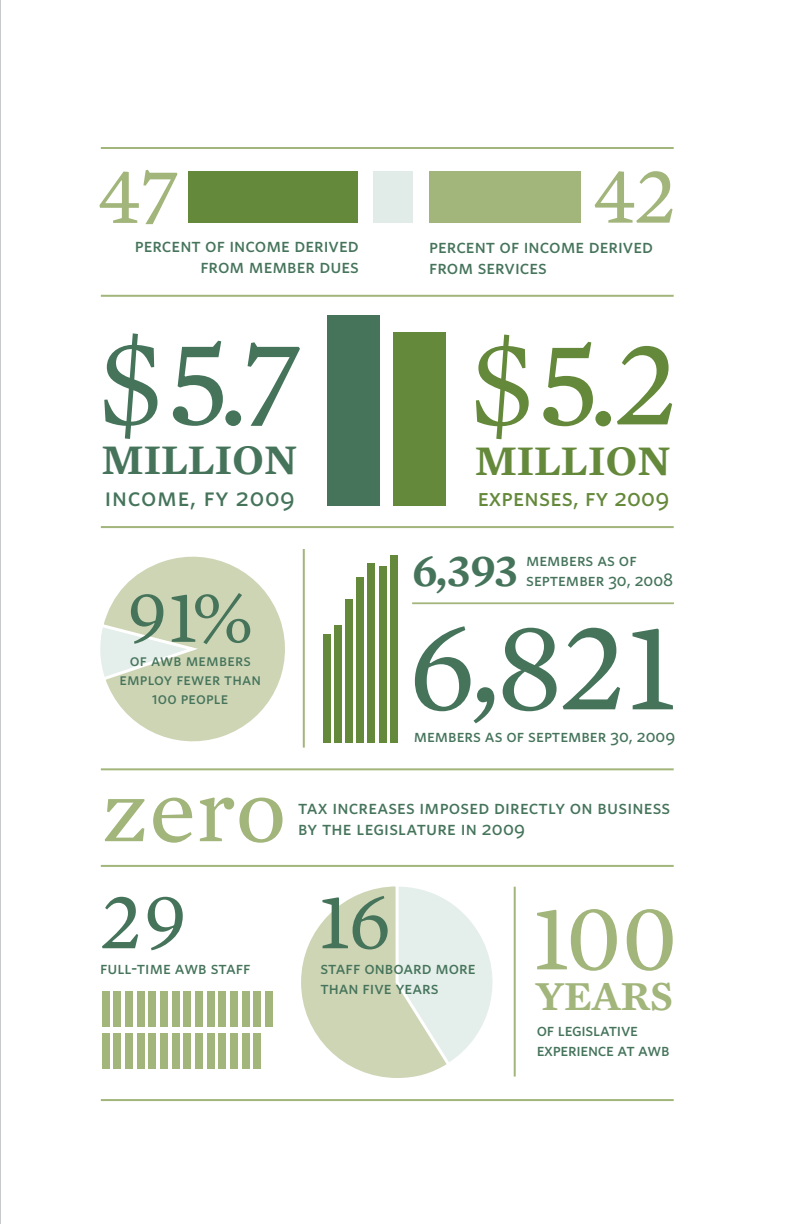
<style>
.page{position:relative;width:792px;height:1224px;background:#fff}
.page>*{position:absolute;margin:0;border:0;box-sizing:border-box;transform-origin:0 0}
.t1{font:130px "Mercury Text G2";color:#45745b}
.t2{font:126px "Mercury Text G2";color:#45745b}
.t3{font:125px "Mercury Text G2";color:#65893b}
.t4{font:96px "Mercury Text G2";color:#a2b57b}
.t5{font:94px "Mercury Text G2";color:#a2b57b}
.t6{font:82px "Mercury Text G2";color:#45745b}
.t7{font:82px "Mercury Text G2";color:#a2b57b}
.t8{font:76px "Mercury Text G2";color:#45745b}
.t9{font:600 47px "Mercury Text G2";color:#45745b}
.t10{font:600 43px "Mercury Text G2";letter-spacing:-.01em;color:#45745b}
.t11{font:600 43px "Mercury Text G2";letter-spacing:-.01em;color:#65893b}
.t12{font:600 42px "Mercury Text G2";letter-spacing:-.01em;color:#a2b57b}
.t13{font:26.8px "Whitney Medium SC";letter-spacing:.03em;color:#45745b}
.t14{font:25.6px "Whitney Medium SC";letter-spacing:.01em;color:#65893b}
.t15{font:20px/21px "Whitney Medium SC";color:#45745b}
.t16{font:18px/20px "Whitney Medium SC";color:#45745b}
.t17{font:17.2px/19px "Whitney Medium SC";letter-spacing:.01em;color:#45745b;text-align:center}
</style>
<div class="page">
<hr style="left:0;top:0;width:1px;height:1224px;background:#939598">
<svg style="left:301px;top:886px;width:192px;height:192px"></svg>
<hr style="left:101px;top:526px;width:573px;height:2px;background:#a2b57b">
<hr style="left:101px;top:865px;width:573px;height:2px;background:#a2b57b">
<hr style="left:101px;top:1099px;width:573px;height:2px;background:#a2b57b">
<hr style="left:101px;top:768px;width:573px;height:2px;background:#a2b57b">
<hr style="left:101px;top:295px;width:573px;height:2px;background:#a2b57b">
<hr style="left:412px;top:602px;width:262px;height:2px;background:#a2b57b">
<hr style="left:514px;top:887px;width:2px;height:190px;background:#a2b57b">
<hr style="left:303px;top:549px;width:2px;height:199px;background:#a2b57b">
<div style="left:327px;top:316px;width:52px;height:190px;background:#45745b"></div>
<div style="left:393px;top:333px;width:52px;height:173px;background:#65893b"></div>
<div style="left:323px;top:635px;width:7px;height:108px;background:#65893b"></div>
<div style="left:334px;top:625px;width:7px;height:118px;background:#65893b"></div>
<div style="left:345px;top:599px;width:8px;height:144px;background:#65893b"></div>
<div style="left:357px;top:577px;width:7px;height:166px;background:#65893b"></div>
<div style="left:368px;top:563px;width:7px;height:180px;background:#65893b"></div>
<div style="left:379px;top:566px;width:7px;height:177px;background:#65893b"></div>
<div style="left:390px;top:555px;width:7px;height:188px;background:#65893b"></div>
<hr style="left:101px;top:147px;width:573px;height:2px;background:#a2b57b">
<div style="left:373px;top:171px;width:40px;height:52px;background:#e1ece8"></div>
<div style="left:429px;top:171px;width:151px;height:52px;background:#a2b57b"></div>
<div style="left:189px;top:171px;width:169px;height:52px;background:#65893b"></div>
<svg style="left:100px;top:556px;width:185px;height:186px"></svg>
<div style="left:102px;top:1033px;width:7px;height:36px;background:#a2b57b"></div>
<div style="left:160px;top:1033px;width:8px;height:36px;background:#a2b57b"></div>
<div style="left:219px;top:1033px;width:7px;height:36px;background:#a2b57b"></div>
<div style="left:114px;top:1033px;width:7px;height:36px;background:#a2b57b"></div>
<div style="left:172px;top:1033px;width:7px;height:36px;background:#a2b57b"></div>
<div style="left:230px;top:1033px;width:7px;height:36px;background:#a2b57b"></div>
<div style="left:126px;top:1033px;width:7px;height:36px;background:#a2b57b"></div>
<div style="left:184px;top:1033px;width:7px;height:36px;background:#a2b57b"></div>
<div style="left:242px;top:1033px;width:7px;height:36px;background:#a2b57b"></div>
<div style="left:137px;top:1033px;width:7px;height:36px;background:#a2b57b"></div>
<div style="left:195px;top:1033px;width:7px;height:36px;background:#a2b57b"></div>
<div style="left:254px;top:1033px;width:7px;height:36px;background:#a2b57b"></div>
<div style="left:149px;top:1033px;width:7px;height:36px;background:#a2b57b"></div>
<div style="left:207px;top:1033px;width:7px;height:36px;background:#a2b57b"></div>
<div style="left:114px;top:991px;width:7px;height:36px;background:#a2b57b"></div>
<div style="left:172px;top:991px;width:7px;height:36px;background:#a2b57b"></div>
<div style="left:230px;top:991px;width:7px;height:36px;background:#a2b57b"></div>
<div style="left:126px;top:991px;width:7px;height:36px;background:#a2b57b"></div>
<div style="left:184px;top:991px;width:7px;height:36px;background:#a2b57b"></div>
<div style="left:242px;top:991px;width:7px;height:36px;background:#a2b57b"></div>
<div style="left:137px;top:991px;width:7px;height:36px;background:#a2b57b"></div>
<div style="left:195px;top:991px;width:7px;height:36px;background:#a2b57b"></div>
<div style="left:254px;top:991px;width:7px;height:36px;background:#a2b57b"></div>
<div style="left:149px;top:991px;width:7px;height:36px;background:#a2b57b"></div>
<div style="left:207px;top:991px;width:7px;height:36px;background:#a2b57b"></div>
<div style="left:265px;top:991px;width:7px;height:36px;background:#a2b57b"></div>
<div style="left:102px;top:991px;width:7px;height:36px;background:#a2b57b"></div>
<div style="left:160px;top:991px;width:8px;height:36px;background:#a2b57b"></div>
<div style="left:219px;top:991px;width:7px;height:36px;background:#a2b57b"></div>
<h3 class="t7" style="left:96px;top:144px;width:84px">47</h3>
<h3 class="t7" style="left:592px;top:144px;width:87px">42</h3>
<p class="t15" style="left:135px;top:234px;width:225px;text-align:right">percent of income derived from member dues</p>
<h2 class="t2" style="left:97px;top:303px;width:206px">$5.7</h2>
<h3 class="t10" style="left:102px;top:433px;width:197px">MILLION</h3>
<p class="t15" style="left:429px;top:235px;width:225px">percent of income derived from services</p>
<h3 class="t3" style="left:469px;top:304px;width:212px">$5.2</h3>
<h3 class="t11" style="left:475px;top:433px;width:197px">MILLION</h3>
<h3 class="t13" style="left:105px;top:480px;width:192px">income, fy 2009</h3>
<p class="t14" style="left:478px;top:482px;width:193px">expenses, fy 2009</p>
<h3 class="t8" style="left:127px;top:569px;width:128px">91%</h3>
<p class="t17" style="left:120px;top:650px;width:143px">of awb members employ fewer than<br>100 people</p>
<h3 class="t9" style="left:412px;top:540px;width:108px">6,393</h3>
<h1 class="t1" style="left:408px;top:585px;width:271px">6,821</h1>
<p class="t16" style="left:526px;top:549px;width:149px">members as of september 30, 2008</p>
<p class="t16" style="left:414px;top:726px;width:263px">members as of september 30, 2009</p>
<h3 class="t5" style="left:101px;top:751px;width:186px">zero</h3>
<p class="t15" style="left:298px;top:797px;width:374px">tax increases imposed directly on business by the legislature in 2009</p>
<h3 class="t6" style="left:100px;top:870px;width:88px">29</h3>
<h3 class="t6" style="left:319px;top:870px;width:75px">16</h3>
<p class="t16" style="left:100px;top:957px;width:152px">full-time awb staff</p>
<p class="t16" style="left:320px;top:957px;width:157px">staff onboard more than five years</p>
<h3 class="t4" style="left:532px;top:877px;width:146px">100</h3>
<h3 class="t12" style="left:535px;top:969px;width:140px">YEARS</h3>
<p class="t16" style="left:537px;top:1020px;width:134px">of legislative experience at awb</p>
</div>
